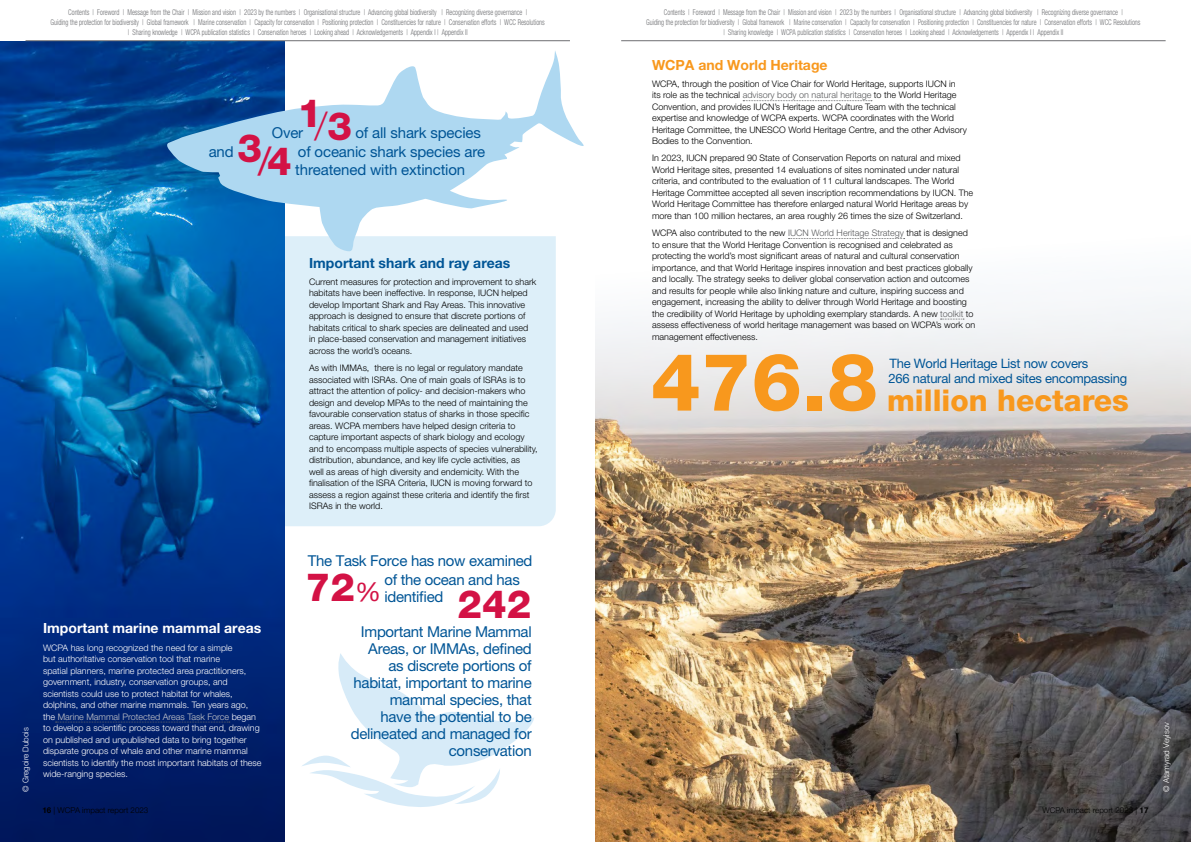
<style>
.page{position:relative;width:1191px;height:842px;background:#fff}
.page>*{position:absolute;margin:0;border:0;box-sizing:border-box;transform-origin:0 0}
.t1{font:800 80px "Helvetica Neue LT Pro";color:#f8981d}
.t2{font:800 39px "Helvetica Neue LT Pro";color:#d31245}
.t3{font:800 30px "Helvetica Neue LT Pro";color:#f8981d}
.t4{font:15px/17px "Helvetica Neue LT Pro";letter-spacing:-.02em;color:#005596}
.t5{font:700 14px "Helvetica Neue LT Pro";color:#fff}
.t6{font:700 14px "Helvetica Neue LT Pro";color:#005596}
.t7{font:700 14px "Helvetica Neue LT Pro";color:#f8981d}
.t8{font:13px/14.5px "Helvetica Neue LT Pro";letter-spacing:-.02em;color:#005596}
.t9{font:300 9px/11.5px "Helvetica Neue LT Pro";color:#000}
.t10{font:300 9px/11.5px "Helvetica Neue LT Pro";color:#fff}
.t11{font:300 condensed 8px/10px "Helvetica Neue LT Pro";color:#6d6e71;text-align:center;scale:.84 1}
.t12{font:300 8px "Helvetica Neue LT Pro";color:#000}
.t13{font:300 8px "Helvetica Neue LT Pro";color:#fff}
.s1{font-weight:300}
.s2{font-weight:400}
.s3{color:#58595b}
.s4{font-weight:400;font-size:26px}
.s5{color:#c7c8ca}
.s6{font-weight:700}
</style>
<div class="page">
<div style="left:285px;top:251px;width:271px;height:275px;background:#ddeff9"></div>
<img style="left:0;top:41px;width:285px;height:801px">
<svg style="left:56px;top:722px;width:174px;height:1px"></svg>
<img style="left:595px;top:41px;width:596px;height:801px">
<svg style="left:743px;top:100px;width:129px;height:1px"></svg>
<svg style="left:788px;top:238px;width:116px;height:1px"></svg>
<svg style="left:940px;top:319px;width:24px;height:1px"></svg>
<svg style="left:163px;top:50px;width:421px;height:201px"></svg>
<hr style="left:621px;top:41px;width:544px;height:1px;background:#6d6e71">
<hr style="left:26px;top:41px;width:544px;height:1px;background:#6d6e71">
<svg style="left:302px;top:653px;width:232px;height:154px"></svg>
<p class="t11" style="left:51px;top:7px;width:590px">Contents | Foreword | Message from the Chair | Mission and vision | 2023 by the numbers | Organisational structure | Advancing global biodiversity | Recognizing diverse governance |<br>Guiding the protection for biodiversity | Global framework | Marine conservation | Capacity for conservation | Positioning protection | Constituencies for nature | Conservation efforts | WCC Resolutions | Sharing knowledge | WCPA publication statistics | Conservation heroes | Looking ahead | Acknowledgements | Appendix I | Appendix II</p>
<h2 class="t2" style="left:297px;top:90px;width:31px">1<span class="s1">/</span></h2>
<h2 class="t2" style="left:327px;top:103px;width:26px">3</h2>
<h3 class="t4" style="left:272px;top:124px;width:33px">Over</h3>
<h3 class="t4" style="left:355px;top:124px;width:127px">of all shark species</h3>
<h2 class="t2" style="left:237px;top:131px;width:56px">3<span class="s2">/</span>4</h2>
<h3 class="t4" style="left:209px;top:143px;width:26px">and</h3>
<h3 class="t4" style="left:295px;top:142px;width:191px;line-height:18px">of oceanic shark species are threatened with extinction</h3>
<h3 class="t6" style="left:309px;top:254px;width:203px">Important shark and ray areas</h3>
<p class="t9" style="left:309px;top:276px;width:229px">Current measures for protection and improvement to shark habitats have been ineffective. In response, IUCN helped develop Important Shark and Ray Areas. This innovative approach is designed to ensure that discrete portions of habitats critical to shark species are delineated and used in place-based conservation and management initiatives across the world’s oceans.</p>
<p class="t9" style="left:309px;top:362px;width:230px">As with IMMAs, there is no legal or regulatory mandate associated with ISRAs. One of main goals of ISRAs is to attract the attention of policy- and decision-makers who design and develop MPAs to the need of maintaining the favourable conservation status of sharks in those specific areas. WCPA members have helped design criteria to capture important aspects of shark biology and ecology and to encompass multiple aspects of species vulnerability, distribution, abundance, and key life cycle activities, as<br>well as areas of high diversity and endemicity. With the finalisation of the ISRA Criteria, IUCN is moving forward to assess a region against these criteria and identify the first ISRAs in the world.</p>
<p class="t11" style="left:646px;top:7px;width:590px">Contents | Foreword | Message from the Chair | Mission and vision | 2023 by the numbers | Organisational structure | Advancing global biodiversity | Recognizing diverse governance |<br>Guiding the protection for biodiversity | Global framework | Marine conservation | Capacity for conservation | Positioning protection | Constituencies for nature | Conservation efforts | WCC Resolutions | Sharing knowledge | WCPA publication statistics | Conservation heroes | Looking ahead | Acknowledgements | Appendix I | Appendix II</p>
<h3 class="t7" style="left:652px;top:56px;width:177px">WCPA and World Heritage</h3>
<p class="t9" style="left:652px;top:78px;width:316px">WCPA, through the position of Vice Chair for World Heritage, supports IUCN in<br>its role as the technical <span class="s3">advisory body on natural heritage</span> to the World Heritage Convention, and provides IUCN’s Heritage and Culture Team with the technical expertise and knowledge of WCPA experts. WCPA coordinates with the World Heritage Committee, the UNESCO World Heritage Centre, and the other Advisory Bodies to the Convention.</p>
<p class="t9" style="left:652px;top:152px;width:323px">In 2023, IUCN prepared 90 State of Conservation Reports on natural and mixed World Heritage sites, presented 14 evaluations of sites nominated under natural criteria, and contributed to the evaluation of 11 cultural landscapes. The World Heritage Committee accepted all seven inscription recommendations by IUCN. The World Heritage Committee has therefore enlarged natural World Heritage areas by more than 100 million hectares, an area roughly 26 times the size of Switzerland.</p>
<p class="t9" style="left:652px;top:227px;width:325px">WCPA also contributed to the new <span class="s3">IUCN World Heritage Strategy</span> that is designed to ensure that the World Heritage Convention is recognised and celebrated as protecting the world’s most significant areas of natural and cultural conservation importance, and that World Heritage inspires innovation and best practices globally and locally. The strategy seeks to deliver global conservation action and outcomes and results for people while also linking nature and culture, inspiring success and engagement, increasing the ability to deliver through World Heritage and boosting the credibility of World Heritage by upholding exemplary standards. A new <span class="s3">toolkit</span> to assess effectiveness of world heritage management was based on WCPA’s work on management effectiveness.</p>
<h1 class="t1" style="left:650px;top:334px;width:228px">476.8</h1>
<h3 class="t8" style="left:888px;top:356px;width:240px">The World Heritage List now covers<br>266 natural and mixed sites encompassing</h3>
<h3 class="t3" style="left:887px;top:382px;width:243px">million hectares</h3>
<h3 class="t4" style="left:384px;top:551px;width:150px;line-height:18.8px;text-indent:-77px">The Task Force has now examined of the ocean and has</h3>
<h3 class="t4" style="left:384px;top:588px;width:60px">identified</h3>
<h3 class="t4" style="left:351px;top:623px;width:182px;text-align:right">Important Marine Mammal<br>Areas, or IMMAs, defined as discrete portions of habitat, important to marine mammal species, that<br>have the potential to be delineated and managed for conservation</h3>
<h2 class="t2" style="left:306px;top:564px;width:77px">72<span class="s4">%</span></h2>
<h2 class="t2" style="left:457px;top:581px;width:75px">242</h2>
<h3 class="t5" style="left:43px;top:620px;width:220px">Important marine mammal areas</h3>
<p class="t10" style="left:43px;top:641px;width:220px">WCPA has long recognized the need for a simple<br>but authoritative conservation tool that marine<br>spatial planners, marine protected area practitioners, government, industry, conservation groups, and scientists could use to protect habitat for whales, dolphins, and other marine mammals. Ten years ago, the <span class="s5">Marine Mammal Protected Areas Task Force</span> began to develop a scientific process toward that end, drawing on published and unpublished data to bring together disparate groups of whale and other marine mammal scientists to identify the most important habitats of these wide-ranging species.</p>
<p class="t12" style="left:43px;top:805px;width:107px"><span class="s6">16</span> | WCPA impact report 2023</p>
<p class="t12" style="left:1042px;top:805px;width:107px">WCPA impact report 2023 | <span class="s6">17</span></p>
<p class="t13" style="left:21px;top:792px;width:66px;rotate:-90deg">© Gregoire Dubois</p>
<p class="t13" style="left:1161px;top:792px;width:71px;rotate:-90deg">© Atamyrad Veyisov</p>
</div>
